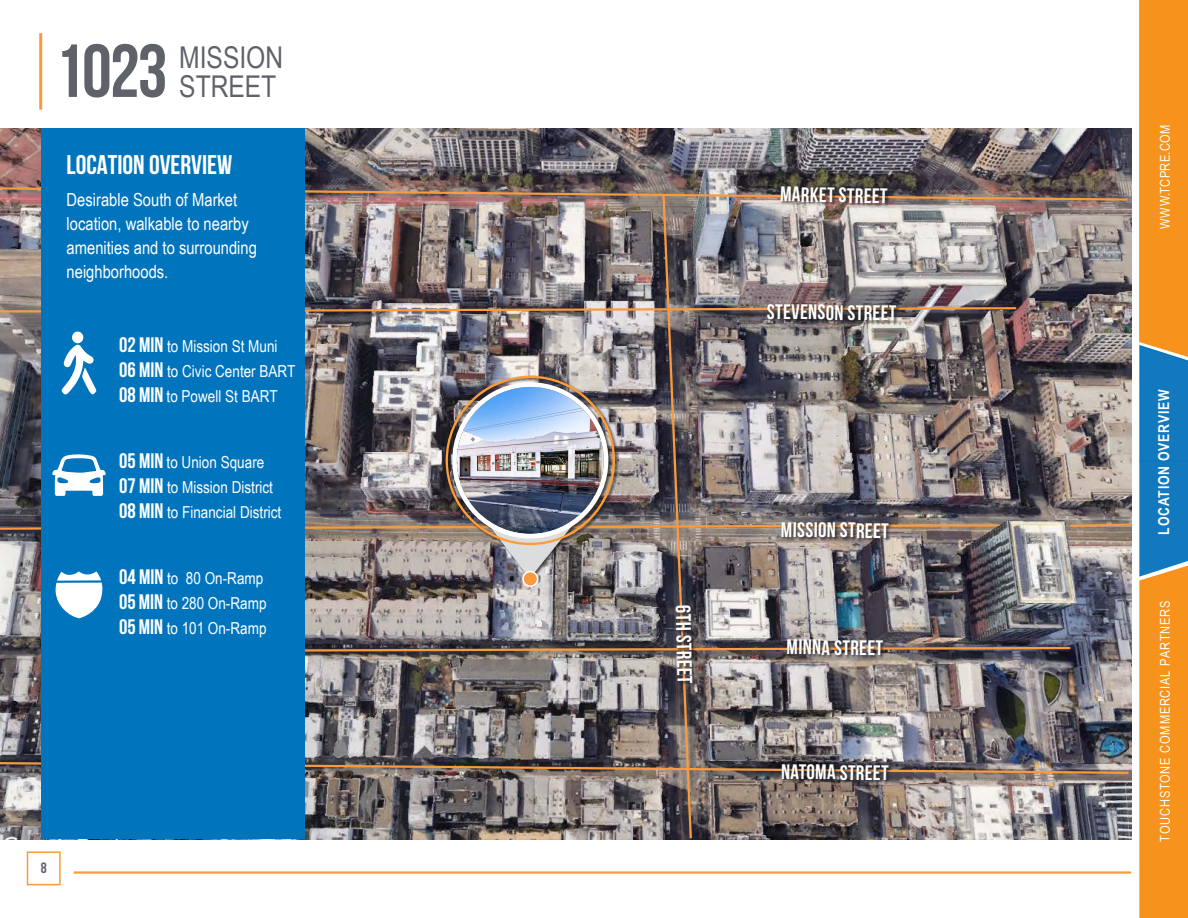
<style>
.page{position:relative;width:1188px;height:918px;background:#fff}
.page>*{position:absolute;margin:0;border:0;box-sizing:border-box;transform-origin:0 0}
.t1{font:700 75px "Bebas Neue";color:#5f6369}
.t2{font:30px/28.5px "Arial Narrow";color:#5f6369}
.Body{font:700 27px "Bebas Neue";color:#fff}
.Body-2{font:700 21px "Bebas Neue";color:#fff}
.Body-3{font:18px/24px "Arial Narrow";color:#fff}
.Body-4{font:16.5px "Arial Narrow";color:#fff}
.Body-5{font:700 15px "Arial Narrow";letter-spacing:.05em;color:#fff}
.t3{font:700 15px "Bebas Neue";color:#5f6369}
.t4{font:13.5px "Arial Narrow";letter-spacing:.06em;color:#fff}
.t5{font:13.5px "Arial Narrow";letter-spacing:.03em;color:#fff}
.s1{font-family:"Bebas Neue";font-weight:700;font-size:21px}
</style>
<div class="page">
<img style="left:0;top:0;width:1188px;height:918px">
<div style="left:675px;top:605px;width:22px;height:83px;background:#231f20;opacity:.75"></div>
<div style="left:781px;top:521px;width:112px;height:21px;background:#231f20;opacity:.75"></div>
<div style="left:787px;top:639px;width:100px;height:21px;background:#231f20;opacity:.75"></div>
<div style="left:781px;top:764px;width:112px;height:21px;background:#231f20;opacity:.75"></div>
<div style="left:767px;top:303px;width:133px;height:22px;background:#231f20;opacity:.75"></div>
<div style="left:780px;top:186px;width:112px;height:22px;background:#231f20;opacity:.75"></div>
<h1 class="t1" style="left:54px;top:30px;width:115px">1023</h1>
<h2 class="t2" style="left:179px;top:42px;width:105px">MISSION<br>STREET</h2>
<p class="Body" style="left:67px;top:150px;width:167px">LOCATION OVERVIEW</p>
<p class="Body-3" style="left:67px;top:187px;width:192px">Desirable South of Market location, walkable to nearby amenities and to surrounding neighborhoods.</p>
<p class="Body-4" style="left:119px;top:334px;width:160px"><span class="s1">02 MIN</span> to Mission St Muni</p>
<p class="Body-4" style="left:119px;top:359px;width:178px"><span class="s1">06 MIN</span> to Civic Center BART</p>
<p class="Body-4" style="left:119px;top:384px;width:160px"><span class="s1">08 MIN</span> to Powell St BART</p>
<p class="Body-4" style="left:119px;top:450px;width:147px"><span class="s1">05 MIN</span> to Union Square</p>
<p class="Body-4" style="left:119px;top:475px;width:155px"><span class="s1">07 MIN</span> to Mission District</p>
<p class="Body-4" style="left:119px;top:500px;width:164px"><span class="s1">08 MIN</span> to Financial District</p>
<p class="Body-4" style="left:119px;top:566px;width:146px"><span class="s1">04 MIN</span> to 80 On-Ramp</p>
<p class="Body-4" style="left:119px;top:591px;width:149px"><span class="s1">05 MIN</span> to 280 On-Ramp</p>
<p class="Body-4" style="left:119px;top:616px;width:149px"><span class="s1">05 MIN</span> to 101 On-Ramp</p>
<p class="t3" style="left:41px;top:859px;width:7px">8</p>
<p class="Body-2" style="left:781px;top:183px;width:109px;rotate:1deg">market street</p>
<p class="Body-2" style="left:767px;top:300px;width:131px;rotate:1deg">stevenson street</p>
<p class="Body-2" style="left:695px;top:605px;width:80px;rotate:89deg">6th street</p>
<p class="Body-2" style="left:781px;top:518px;width:109px;rotate:1deg">mission street</p>
<p class="Body-2" style="left:787px;top:635px;width:98px;rotate:1deg">minna street</p>
<p class="Body-2" style="left:781px;top:760px;width:109px;rotate:1deg">natoma street</p>
<p class="t5" style="left:1155px;top:229px;width:106px;rotate:-90deg">WWW.TCPRE.COM</p>
<p class="Body-5" style="left:1153px;top:535px;width:146px;rotate:-90deg">LOCATION OVERVIEW</p>
<p class="t4" style="left:1155px;top:842px;width:242px;rotate:-90deg">TOUCHSTONE COMMERCIAL PARTNERS</p>
</div>
